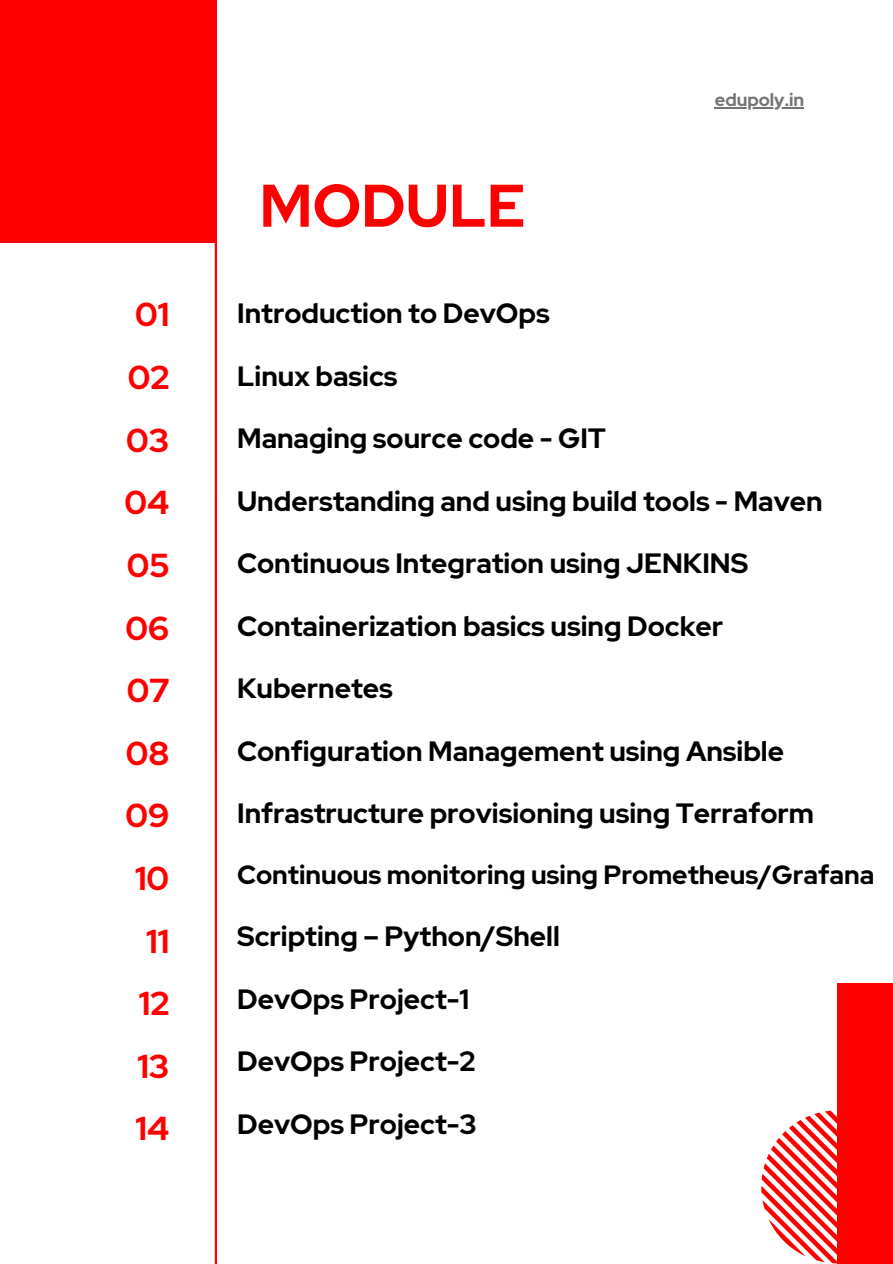
<style>
.page{position:relative;width:893px;height:1264px;background:#fff}
.page>*{position:absolute;margin:0;border:0;box-sizing:border-box;transform-origin:0 0}
.t1{font:700 60px "Red Hat Display";color:#f00}
.t2{font:700 33px "Red Hat Display";color:#f00}
.t3{font:700 27.9px "Red Hat Display";color:#000}
.t4{font:700 26.4px "Red Hat Display";color:#000}
.t5{font:700 18px "Red Hat Display";color:#737373}
</style>
<div class="page">
<div style="left:0;top:0;width:217px;height:242px;background:#f00"></div>
<div style="left:837px;top:983px;width:55px;height:280px;background:#f00"></div>
<svg style="left:761px;top:1110px;width:76px;height:153px"></svg>
<hr style="left:714px;top:107px;width:90px;height:2px;background:#737373">
<hr style="left:215px;top:242px;width:2px;height:1021px;background:#f00">
<p class="t2" style="left:135px;top:293px;width:36px">01</p>
<p class="t2" style="left:128px;top:355px;width:43px">02</p>
<p class="t2" style="left:126px;top:418px;width:44px">03</p>
<p class="t2" style="left:124px;top:480px;width:46px">04</p>
<p class="t2" style="left:127px;top:543px;width:44px">05</p>
<p class="t2" style="left:126px;top:606px;width:45px">06</p>
<p class="t2" style="left:127px;top:668px;width:44px">07</p>
<p class="t2" style="left:126px;top:731px;width:45px">08</p>
<p class="t2" style="left:126px;top:793px;width:45px">09</p>
<p class="t2" style="left:135px;top:856px;width:36px">10</p>
<p class="t2" style="left:146px;top:919px;width:25px">11</p>
<p class="t2" style="left:139px;top:981px;width:32px">12</p>
<p class="t2" style="left:137px;top:1044px;width:33px">13</p>
<p class="t2" style="left:135px;top:1106px;width:35px">14</p>
<p class="t1" style="left:259px;top:166px;width:267px">MODULE</p>
<p class="t3" style="left:237px;top:295px;width:314px">Introduction to DevOps</p>
<p class="t3" style="left:237px;top:357px;width:162px">Linux basics</p>
<p class="t5" style="left:714px;top:88px;width:91px">edupoly.in</p>
<p class="t3" style="left:237px;top:420px;width:370px">Managing source code - GIT</p>
<p class="t3" style="left:237px;top:482px;width:587px">Understanding and using build tools - Maven</p>
<p class="t3" style="left:237px;top:545px;width:512px">Continuous Integration using JENKINS</p>
<p class="t3" style="left:237px;top:607px;width:487px">Containerization basics using Docker</p>
<p class="t3" style="left:237px;top:670px;width:157px">Kubernetes</p>
<p class="t3" style="left:237px;top:732px;width:548px">Configuration Management using Ansible</p>
<p class="t3" style="left:237px;top:795px;width:578px">Infrastructure provisioning using Terraform</p>
<p class="t4" style="left:237px;top:856px;width:638px">Continuous monitoring using Prometheus/Grafana</p>
<p class="t3" style="left:237px;top:918px;width:324px">Scripting – Python/Shell</p>
<p class="t3" style="left:237px;top:980px;width:234px">DevOps Project-1</p>
<p class="t3" style="left:237px;top:1043px;width:240px">DevOps Project-2</p>
<p class="t3" style="left:237px;top:1105px;width:241px">DevOps Project-3</p>
</div>
